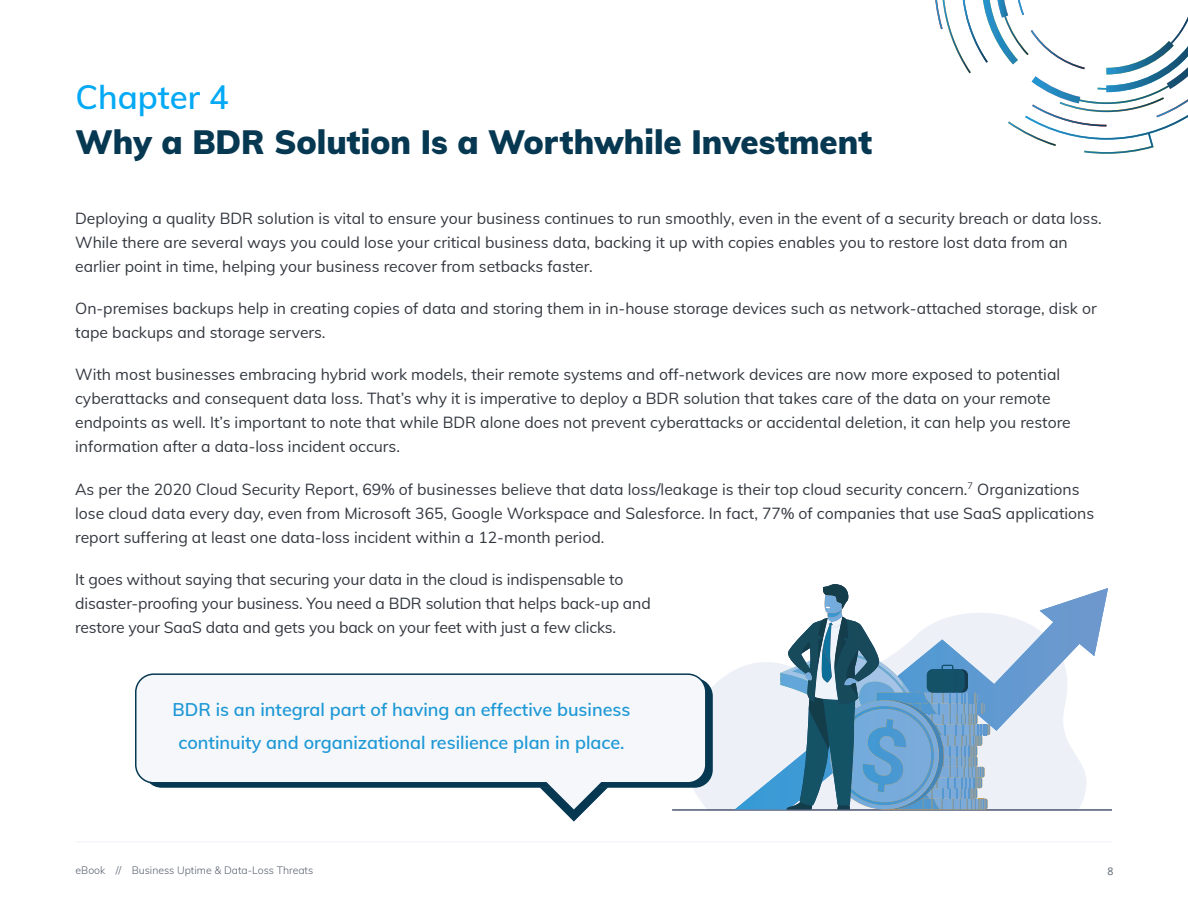
<style>
.page{position:relative;width:1188px;height:918px;background:#fff}
.page>*{position:absolute;margin:0;border:0;box-sizing:border-box;transform-origin:0 0}
.t1{font:900 33px "Mulish";color:#073852}
.t2{font:600 33px "Mulish";color:#03a9f4}
.quote{font:600 18px/33px "Mulish";color:#1d98d6;text-align:center}
.bodycopy{font:15.75px/24px "Mulish";color:#333840}
.t3{font:300 10.5px "Mulish";color:#58606e}
.About_Small_Text{font:10.5px "Open Sans";color:#58606e}
</style>
<div class="page">
<hr style="left:76px;top:842px;width:1036px;height:1px;background:#ebeff5">
<svg style="left:935px;top:0;width:253px;height:154px"></svg>
<svg style="left:672px;top:584px;width:440px;height:227px"></svg>
<div style="left:144px;top:678px;width:569px;height:110px;background:#073852;border-radius:18px"></div>
<div style="left:136px;top:674px;width:570px;height:109px;background:#f5f7fa;border-radius:18px"></div>
<div style="left:135px;top:673px;width:572px;height:111px;border:2px solid #073852;border-radius:18px"></div>
<svg style="left:539px;top:781px;width:69px;height:41px"></svg>
<h1 class="t2" style="left:76px;top:73px;width:155px">Chapter 4</h1>
<h1 class="t1" style="left:76px;top:118px;width:798px">Why a BDR Solution Is a Worthwhile Investment</h1>
<p class="bodycopy" style="left:75px;top:205px;width:1028px">Deploying a quality BDR solution is vital to ensure your business continues to run smoothly, even in the event of a security breach or data loss.<br>While there are several ways you could lose your critical business data, backing it up with copies enables you to restore lost data from an earlier point in time, helping your business recover from setbacks faster.</p>
<p class="bodycopy" style="left:75px;top:296px;width:1023px">On-premises backups help in creating copies of data and storing them in in-house storage devices such as network-attached storage, disk or tape backups and storage servers.</p>
<p class="bodycopy" style="left:75px;top:362px;width:997px">With most businesses embracing hybrid work models, their remote systems and off-network devices are now more exposed to potential cyberattacks and consequent data loss. That’s why it is imperative to deploy a BDR solution that takes care of the data on your remote endpoints as well. It’s important to note that while BDR alone does not prevent cyberattacks or accidental deletion, it can help you restore information after a data-loss incident occurs.</p>
<p class="bodycopy" style="left:75px;top:476px;width:1021px">As per the 2020 Cloud Security Report, 69% of businesses believe that data loss/leakage is their top cloud security concern.<sup>7</sup> Organizations lose cloud data every day, even from Microsoft 365, Google Workspace and Salesforce. In fact, 77% of companies that use SaaS applications report suffering at least one data-loss incident within a 12-month period.</p>
<p class="bodycopy" style="left:75px;top:567px;width:577px">It goes without saying that securing your data in the cloud is indispensable to disaster-proofing your business. You need a BDR solution that helps back-up and restore your SaaS data and gets you back on your feet with just a few clicks.</p>
<p class="quote" style="left:173px;top:692px;width:459px">BDR is an integral part of having an effective business continuity and organizational resilience plan in place.</p>
<p class="t3" style="left:76px;top:863px;width:239px">eBook // Business Uptime &amp; Data-Loss Threats</p>
<p class="About_Small_Text" style="left:1108px;top:864px;width:8px">8</p>
</div>
